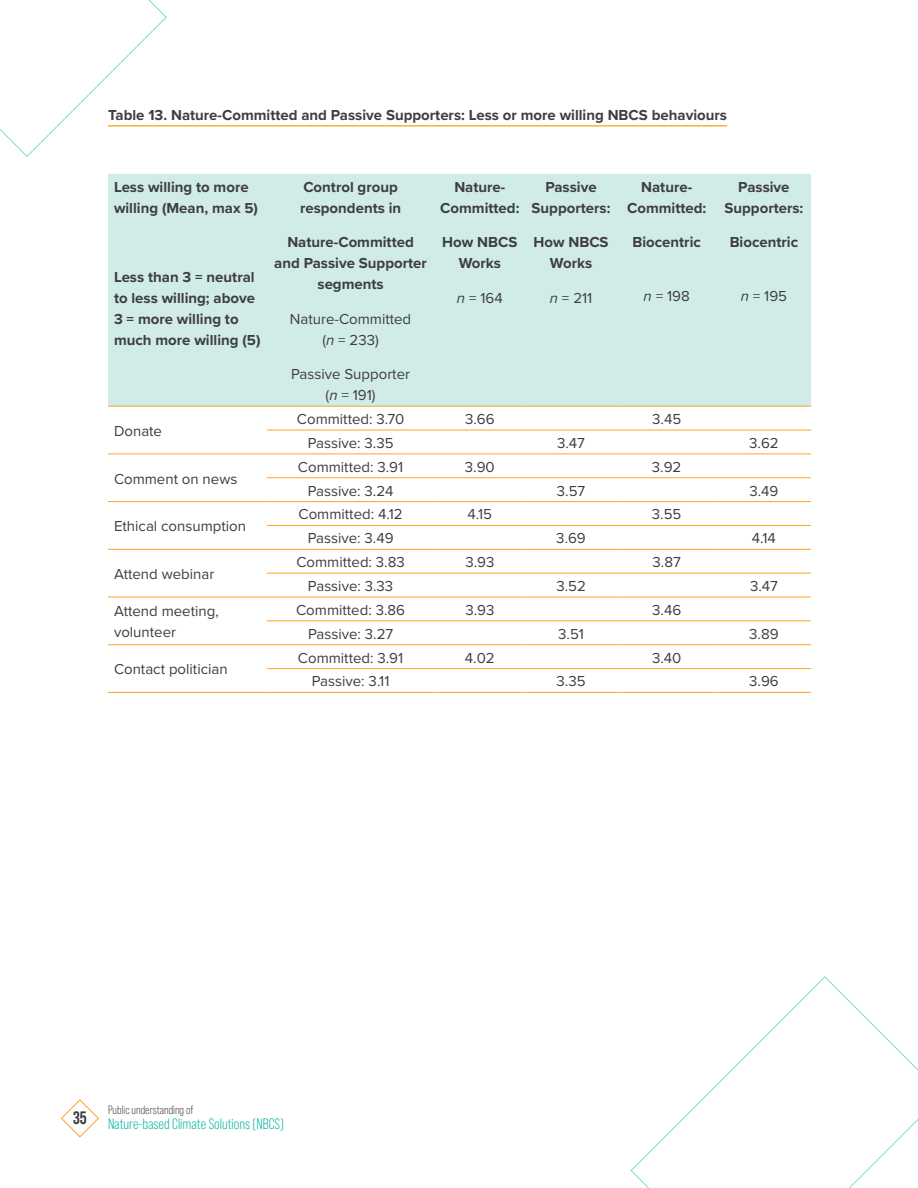
<style>
.page{position:relative;width:918px;height:1188px;background:#fff}
.page>*{position:absolute;margin:0;border:0;box-sizing:border-box;transform-origin:0 0}
.t1{font:700 18px "Bebas Neue Pro";color:#3e3e3f}
.copy{font:15px/21px "Proxima Nova";color:#3e3e3f;text-align:center}
.copy-2{font:700 15px/21px "Proxima Nova";color:#3e3e3f;text-align:center}
.t2{font:15px "Bebas Neue Pro";color:#00b1a0}
.t3{font:12px "Bebas Neue Pro";color:#3e3e3f}
.s1{font-style:italic}
</style>
<div class="page">
<svg style="left:0;top:0;width:167px;height:157px"></svg>
<svg style="left:630px;top:976px;width:288px;height:212px"></svg>
<svg style="left:833px;top:1075px;width:85px;height:113px"></svg>
<svg style="left:61px;top:1099px;width:38px;height:39px"></svg>
<hr style="left:108px;top:125px;width:619px;height:2px;background:#f9a625">
<div style="left:108px;top:174px;width:703px;height:232px;background:#d1ebe8"></div>
<hr style="left:267px;top:406px;width:167px;height:1px;background:#f9a625">
<hr style="left:434px;top:406px;width:92px;height:1px;background:#f9a625">
<hr style="left:526px;top:406px;width:91px;height:1px;background:#f9a625">
<hr style="left:617px;top:406px;width:100px;height:1px;background:#f9a625">
<hr style="left:717px;top:406px;width:94px;height:1px;background:#f9a625">
<hr style="left:267px;top:430px;width:167px;height:1px;background:#f9a625">
<hr style="left:434px;top:430px;width:92px;height:1px;background:#f9a625">
<hr style="left:526px;top:430px;width:91px;height:1px;background:#f9a625">
<hr style="left:617px;top:430px;width:100px;height:1px;background:#f9a625">
<hr style="left:717px;top:430px;width:94px;height:1px;background:#f9a625">
<hr style="left:267px;top:454px;width:167px;height:1px;background:#f9a625">
<hr style="left:434px;top:454px;width:92px;height:1px;background:#f9a625">
<hr style="left:526px;top:454px;width:91px;height:1px;background:#f9a625">
<hr style="left:617px;top:454px;width:100px;height:1px;background:#f9a625">
<hr style="left:717px;top:454px;width:94px;height:1px;background:#f9a625">
<hr style="left:267px;top:477px;width:167px;height:1px;background:#f9a625">
<hr style="left:434px;top:477px;width:92px;height:1px;background:#f9a625">
<hr style="left:526px;top:477px;width:91px;height:1px;background:#f9a625">
<hr style="left:617px;top:477px;width:100px;height:1px;background:#f9a625">
<hr style="left:717px;top:477px;width:94px;height:1px;background:#f9a625">
<hr style="left:267px;top:501px;width:167px;height:1px;background:#f9a625">
<hr style="left:434px;top:501px;width:92px;height:1px;background:#f9a625">
<hr style="left:526px;top:501px;width:91px;height:1px;background:#f9a625">
<hr style="left:617px;top:501px;width:100px;height:1px;background:#f9a625">
<hr style="left:717px;top:501px;width:94px;height:1px;background:#f9a625">
<hr style="left:267px;top:525px;width:167px;height:1px;background:#f9a625">
<hr style="left:434px;top:525px;width:92px;height:1px;background:#f9a625">
<hr style="left:526px;top:525px;width:91px;height:1px;background:#f9a625">
<hr style="left:617px;top:525px;width:100px;height:1px;background:#f9a625">
<hr style="left:717px;top:525px;width:94px;height:1px;background:#f9a625">
<hr style="left:267px;top:549px;width:167px;height:1px;background:#f9a625">
<hr style="left:434px;top:549px;width:92px;height:1px;background:#f9a625">
<hr style="left:526px;top:549px;width:91px;height:1px;background:#f9a625">
<hr style="left:617px;top:549px;width:100px;height:1px;background:#f9a625">
<hr style="left:717px;top:549px;width:94px;height:1px;background:#f9a625">
<hr style="left:267px;top:573px;width:167px;height:1px;background:#f9a625">
<hr style="left:434px;top:573px;width:92px;height:1px;background:#f9a625">
<hr style="left:526px;top:573px;width:91px;height:1px;background:#f9a625">
<hr style="left:617px;top:573px;width:100px;height:1px;background:#f9a625">
<hr style="left:717px;top:573px;width:94px;height:1px;background:#f9a625">
<hr style="left:267px;top:597px;width:167px;height:1px;background:#f9a625">
<hr style="left:434px;top:597px;width:92px;height:1px;background:#f9a625">
<hr style="left:526px;top:597px;width:91px;height:1px;background:#f9a625">
<hr style="left:617px;top:597px;width:100px;height:1px;background:#f9a625">
<hr style="left:717px;top:597px;width:94px;height:1px;background:#f9a625">
<hr style="left:267px;top:620px;width:167px;height:1px;background:#f9a625">
<hr style="left:434px;top:620px;width:92px;height:1px;background:#f9a625">
<hr style="left:526px;top:620px;width:91px;height:1px;background:#f9a625">
<hr style="left:617px;top:620px;width:100px;height:1px;background:#f9a625">
<hr style="left:717px;top:620px;width:94px;height:1px;background:#f9a625">
<hr style="left:267px;top:644px;width:167px;height:1px;background:#f9a625">
<hr style="left:434px;top:644px;width:92px;height:1px;background:#f9a625">
<hr style="left:526px;top:644px;width:91px;height:1px;background:#f9a625">
<hr style="left:617px;top:644px;width:100px;height:1px;background:#f9a625">
<hr style="left:717px;top:644px;width:94px;height:1px;background:#f9a625">
<hr style="left:267px;top:668px;width:167px;height:1px;background:#f9a625">
<hr style="left:434px;top:668px;width:92px;height:1px;background:#f9a625">
<hr style="left:526px;top:668px;width:91px;height:1px;background:#f9a625">
<hr style="left:617px;top:668px;width:100px;height:1px;background:#f9a625">
<hr style="left:717px;top:668px;width:94px;height:1px;background:#f9a625">
<hr style="left:267px;top:692px;width:167px;height:1px;background:#f9a625">
<hr style="left:434px;top:692px;width:92px;height:1px;background:#f9a625">
<hr style="left:526px;top:692px;width:91px;height:1px;background:#f9a625">
<hr style="left:617px;top:692px;width:100px;height:1px;background:#f9a625">
<hr style="left:717px;top:692px;width:94px;height:1px;background:#f9a625">
<hr style="left:108px;top:406px;width:159px;height:1px;background:#f9a625">
<hr style="left:108px;top:454px;width:159px;height:1px;background:#f9a625">
<hr style="left:108px;top:501px;width:159px;height:1px;background:#f9a625">
<hr style="left:108px;top:549px;width:159px;height:1px;background:#f9a625">
<hr style="left:108px;top:597px;width:159px;height:1px;background:#f9a625">
<hr style="left:108px;top:644px;width:159px;height:1px;background:#f9a625">
<hr style="left:108px;top:692px;width:159px;height:1px;background:#f9a625">
<p class="copy-2" style="left:108px;top:104px;width:621px">Table 13. Nature-Committed and Passive Supporters: Less or more willing NBCS behaviours</p>
<p class="copy-2" style="left:114px;top:176px;width:145px;text-align:left">Less willing to more willing (Mean, max 5)</p>
<p class="copy-2" style="left:114px;top:266px;width:148px;text-align:left">Less than 3 = neutral to less willing; above<br>3 = more willing to much more willing (5)</p>
<p class="copy" style="left:114px;top:420px;width:50px">Donate</p>
<p class="copy" style="left:114px;top:468px;width:125px">Comment on news</p>
<p class="copy" style="left:114px;top:515px;width:134px">Ethical consumption</p>
<p class="copy" style="left:114px;top:563px;width:102px">Attend webinar</p>
<p class="copy-2" style="left:300px;top:176px;width:103px;text-align:left">Control group respondents in</p>
<p class="copy-2" style="left:274px;top:231px;width:154px">Nature-Committed and Passive Supporter segments</p>
<p class="copy" style="left:290px;top:308px;width:123px">Nature-Committed (<span class="s1">n</span> = 233)</p>
<p class="copy" style="left:291px;top:363px;width:121px">Passive Supporter (<span class="s1">n</span> = 191)</p>
<p class="copy-2" style="left:440px;top:176px;width:81px">Nature-<br>Committed:</p>
<p class="copy-2" style="left:442px;top:231px;width:77px">How NBCS<br>Works</p>
<p class="copy" style="left:457px;top:287px;width:47px"><span class="s1">n</span> = 164</p>
<p class="copy-2" style="left:532px;top:176px;width:80px">Passive<br>Supporters:</p>
<p class="copy-2" style="left:534px;top:231px;width:77px">How NBCS<br>Works</p>
<p class="copy" style="left:550px;top:287px;width:44px"><span class="s1">n</span> = 211</p>
<p class="copy-2" style="left:627px;top:176px;width:81px">Nature-<br>Committed:</p>
<p class="copy-2" style="left:632px;top:231px;width:70px">Biocentric</p>
<p class="copy" style="left:644px;top:285px;width:48px"><span class="s1">n</span> = 198</p>
<p class="copy-2" style="left:725px;top:176px;width:80px">Passive<br>Supporters:</p>
<p class="copy-2" style="left:730px;top:231px;width:70px">Biocentric</p>
<p class="copy" style="left:741px;top:285px;width:48px"><span class="s1">n</span> = 195</p>
<p class="copy" style="left:297px;top:408px;width:109px">Committed: 3.70</p>
<p class="copy" style="left:465px;top:408px;width:31px">3.66</p>
<p class="copy" style="left:652px;top:408px;width:31px">3.45</p>
<p class="copy" style="left:308px;top:432px;width:87px">Passive: 3.35</p>
<p class="copy" style="left:557px;top:432px;width:29px">3.47</p>
<p class="copy" style="left:749px;top:432px;width:31px">3.62</p>
<p class="copy" style="left:298px;top:456px;width:107px">Committed: 3.91</p>
<p class="copy" style="left:465px;top:456px;width:31px">3.90</p>
<p class="copy" style="left:652px;top:456px;width:31px">3.92</p>
<p class="copy" style="left:308px;top:479px;width:87px">Passive: 3.24</p>
<p class="copy" style="left:557px;top:479px;width:30px">3.57</p>
<p class="copy" style="left:749px;top:479px;width:31px">3.49</p>
<p class="copy" style="left:299px;top:503px;width:106px">Committed: 4.12</p>
<p class="copy" style="left:468px;top:503px;width:26px">4.15</p>
<p class="copy" style="left:652px;top:503px;width:31px">3.55</p>
<p class="copy" style="left:308px;top:527px;width:87px">Passive: 3.49</p>
<p class="copy" style="left:556px;top:527px;width:31px">3.69</p>
<p class="copy" style="left:752px;top:527px;width:26px">4.14</p>
<p class="copy" style="left:296px;top:551px;width:110px">Committed: 3.83</p>
<p class="copy" style="left:465px;top:551px;width:31px">3.93</p>
<p class="copy" style="left:653px;top:551px;width:30px">3.87</p>
<p class="copy" style="left:308px;top:575px;width:87px">Passive: 3.33</p>
<p class="copy" style="left:556px;top:575px;width:31px">3.52</p>
<p class="copy" style="left:750px;top:575px;width:29px">3.47</p>
<p class="copy" style="left:114px;top:600px;width:106px;text-align:left">Attend meeting, volunteer</p>
<p class="copy" style="left:296px;top:599px;width:110px">Committed: 3.86</p>
<p class="copy" style="left:465px;top:599px;width:31px">3.93</p>
<p class="copy" style="left:652px;top:599px;width:31px">3.46</p>
<p class="copy" style="left:308px;top:623px;width:87px">Passive: 3.27</p>
<p class="copy" style="left:558px;top:623px;width:27px">3.51</p>
<p class="copy" style="left:749px;top:623px;width:31px">3.89</p>
<p class="copy" style="left:114px;top:658px;width:115px">Contact politician</p>
<p class="copy" style="left:298px;top:646px;width:107px">Committed: 3.91</p>
<p class="copy" style="left:465px;top:646px;width:31px">4.02</p>
<p class="copy" style="left:652px;top:646px;width:31px">3.40</p>
<p class="copy" style="left:312px;top:670px;width:79px">Passive: 3.11</p>
<p class="copy" style="left:557px;top:670px;width:31px">3.35</p>
<p class="copy" style="left:749px;top:670px;width:31px">3.96</p>
<p class="t1" style="left:73px;top:1108px;width:15px">35</p>
<p class="t3" style="left:108px;top:1103px;width:87px">Public understanding of</p>
<p class="t2" style="left:108px;top:1115px;width:177px">Nature-based Climate Solutions (NBCS)</p>
</div>
